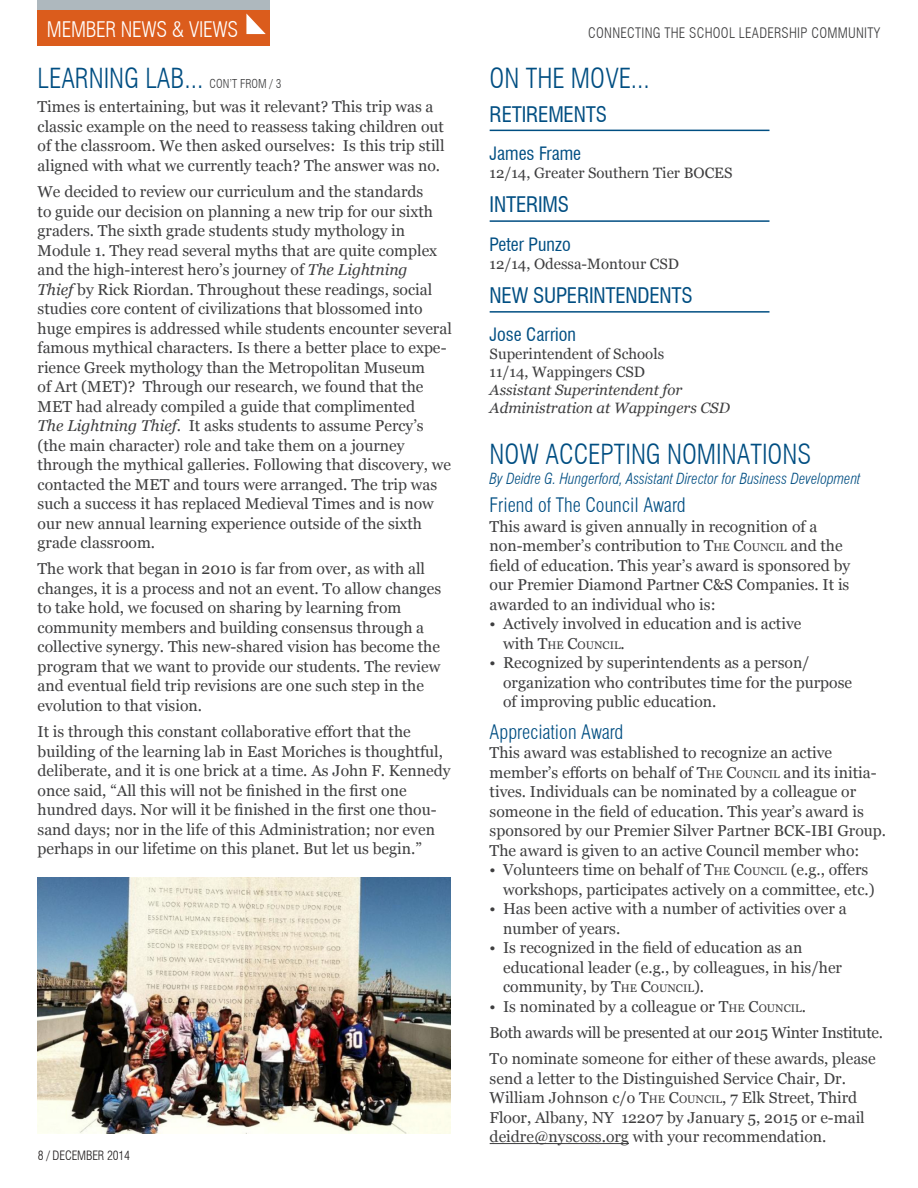
<style>
.page{position:relative;width:918px;height:1188px;background:#fff}
.page>*{position:absolute;margin:0;border:0;box-sizing:border-box;transform-origin:0 0}
.Regular_Story_Headli{font:300 condensed 27px "Swiss 721 BT";color:#004e82}
.On_the_Move_Sections{font:condensed 21px "Swiss 721 BT";letter-spacing:-.01em;color:#004e82}
.t1{font:300 condensed 21px "Swiss 721 BT";letter-spacing:-.01em;color:#fff}
.Regular_Story_Sub-He{font:300 condensed 19.5px "Swiss 721 BT";color:#004e82}
.On_the_Move_Name{font:condensed 18px "Swiss 721 BT";color:#004e82}
.Regular_Story_Body{font:15.75px/19.5px "Georgia";color:#3e3e3f}
.Regular_Story_Body-2{font:15.75px "Georgia";letter-spacing:-.02em;color:#3e3e3f}
.On_the_Move_plain_bo{font:15px "Georgia";color:#3e3e3f}
.Regular_Story_Headli-2{font:italic 300 condensed 15px "Swiss 721 BT";color:#004e82}
.On_the_move_italics{font:italic 15px/18px "Georgia";color:#3e3e3f}
.t2{font:300 condensed 14.1px "Swiss 721 BT";letter-spacing:.02em;color:#3e3e3f}
.t3{font:300 condensed 12.6px "Swiss 721 BT";letter-spacing:-.01em;color:#231f20}
.Regular_Story_Headli-3{font:300 condensed 12px "Swiss 721 BT";color:#3e3e3f}
.Regular_Story_Body-3{font:10.95px "Georgia";color:#3e3e3f}
.s1{font-style:italic}
.s2{font-style:inherit}
.s3{font-size:10.95px}
.s4{font-size:15.75px}
</style>
<div class="page">
<hr style="left:490px;top:130px;width:279px;height:1px;background:#004e82">
<hr style="left:490px;top:220px;width:279px;height:2px;background:#004e82">
<hr style="left:490px;top:311px;width:279px;height:2px;background:#004e82">
<div style="left:38px;top:0;width:232px;height:14px;background:#aeb8be"></div>
<div style="left:38px;top:10px;width:232px;height:36px;background:#db5c1c"></div>
<svg style="left:246px;top:14px;width:20px;height:20px"></svg>
<img style="left:38px;top:877px;width:412px;height:256px">
<hr style="left:490px;top:1143px;width:139px;height:1px;background:#3e3e3f">
<p class="t1" style="left:47px;top:17px;width:193px">MEMBER NEWS &amp; VIEWS</p>
<p class="Regular_Story_Headli" style="left:38px;top:62px;width:167px">LEARNING LAB...</p>
<p class="Regular_Story_Headli-3" style="left:210px;top:76px;width:73px">CON’T FROM / 3</p>
<p class="Regular_Story_Body" style="left:38px;top:97px;width:409px">Times is entertaining, but was it relevant? This trip was a classic example on the need to reassess taking children out of the classroom. We then asked ourselves: Is this trip still aligned with what we currently teach? The answer was no.</p>
<p class="Regular_Story_Body" style="left:38px;top:182px;width:416px">We decided to review our curriculum and the standards<br>to guide our decision on planning a new trip for our sixth graders. The sixth grade students study mythology in Module 1. They read several myths that are quite complex and the high-interest hero’s journey of <span class="s1">The Lightning<br>Thief</span> by Rick Riordan. Throughout these readings, social studies core content of civilizations that blossomed into huge empires is addressed while students encounter several famous mythical characters. Is there a better place to expe&shy;rience Greek mythology than the Metropolitan Museum<br>of Art (MET)? Through our research, we found that the MET had already compiled a guide that complimented<br><span class="s1">The Lightning Thief</span>. It asks students to assume Percy’s (the main character) role and take them on a journey through the mythical galleries. Following that discovery, we contacted the MET and tours were arranged. The trip was such a success it has replaced Medieval Times and is now our new annual learning experience outside of the sixth grade classroom.</p>
<p class="Regular_Story_Body" style="left:38px;top:559px;width:405px">The work that began in 2010 is far from over, as with all changes, it is a process and not an event. To allow changes to take hold, we focused on sharing by learning from community members and building consensus through a collective synergy. This new-shared vision has become the program that we want to provide our students. The review and eventual field trip revisions are one such step in the evolution to that vision.</p>
<p class="Regular_Story_Body" style="left:38px;top:722px;width:414px">It is through this constant collaborative effort that the building of the learning lab in East Moriches is thoughtful, deliberate, and it is one brick at a time. As John F. Kennedy once said, “All this will not be finished in the first one hundred days. Nor will it be finished in the first one thou&shy;sand days; nor in the life of this Administration; nor even perhaps in our lifetime on this planet. But let us begin.”</p>
<p class="t3" style="left:38px;top:1148px;width:94px">8 / DECEMBER 2014</p>
<p class="t2" style="left:588px;top:24px;width:294px">CONNECTING THE SCHOOL LEADERSHIP COMMUNITY</p>
<p class="Regular_Story_Headli" style="left:490px;top:62px;width:162px">ON THE MOVE...</p>
<p class="On_the_Move_Sections" style="left:490px;top:101px;width:119px">RETIREMENTS</p>
<p class="On_the_Move_Name" style="left:490px;top:142px;width:93px">James Frame</p>
<p class="On_the_Move_plain_bo" style="left:490px;top:164px;width:244px">12/14, Greater Southern Tier BOCES</p>
<p class="On_the_Move_Sections" style="left:490px;top:192px;width:81px">INTERIMS</p>
<p class="On_the_Move_Name" style="left:490px;top:233px;width:83px">Peter Punzo</p>
<p class="On_the_Move_plain_bo" style="left:490px;top:254px;width:191px">12/14, Odessa-Montour CSD</p>
<p class="On_the_Move_Sections" style="left:490px;top:283px;width:205px">NEW SUPERINTENDENTS</p>
<p class="On_the_Move_Name" style="left:490px;top:324px;width:88px">Jose Carrion</p>
<p class="On_the_Move_plain_bo" style="left:490px;top:345px;width:176px">Superintendent of Schools</p>
<p class="On_the_Move_plain_bo" style="left:490px;top:363px;width:157px">11/14, Wappingers CSD</p>
<p class="On_the_move_italics" style="left:490px;top:381px;width:242px">Assistant Superintendent for<br>Administration at Wappingers CSD</p>
<p class="Regular_Story_Headli" style="left:490px;top:438px;width:323px">NOW ACCEPTING NOMINATIONS</p>
<p class="Regular_Story_Headli-2" style="left:490px;top:470px;width:372px">By Deidre G. Hungerford, Assistant Director for Business Development</p>
<p class="Regular_Story_Sub-He" style="left:490px;top:493px;width:198px">Friend of The Council Award</p>
<p class="Regular_Story_Body" style="left:490px;top:517px;width:362px">This award is given annually in recognition of a non-member’s contribution to <span class="s2">T</span><span class="s3">HE</span> <span class="s2">C</span><span class="s3">OUNCIL</span> and the field of education. This year’s award is sponsored by our Premier Diamond Partner C&amp;S Companies. It is awarded to an individual who is:</p>
<p class="Regular_Story_Body" style="left:490px;top:614px;width:313px">• Actively involved in education and is active</p>
<p class="Regular_Story_Body-3" style="left:503px;top:638px;width:123px"><span class="s4">with</span> <span class="s4">T</span>HE <span class="s4">C</span>OUNCIL<span class="s4">.</span></p>
<p class="Regular_Story_Body" style="left:503px;top:653px;width:351px;text-indent:-13px">• Recognized by superintendents as a person/ organization who contributes time for the purpose of improving public education.</p>
<p class="Regular_Story_Sub-He" style="left:490px;top:720px;width:135px">Appreciation Award</p>
<p class="Regular_Story_Body" style="left:490px;top:743px;width:398px">This award was established to recognize an active member’s efforts on behalf of <span class="s2">T</span><span class="s3">HE</span> <span class="s2">C</span><span class="s3">OUNCIL</span> and its initia&shy;tives. Individuals can be nominated by a colleague or someone in the field of education. This year’s award is sponsored by our Premier Silver Partner BCK-IBI Group.<br>The award is given to an active Council member who:</p>
<p class="Regular_Story_Body" style="left:503px;top:860px;width:373px;text-indent:-13px">• Volunteers time on behalf of <span class="s2">T</span><span class="s3">HE</span> <span class="s2">C</span><span class="s3">OUNCIL</span> (e.g., offers workshops, participates actively on a committee, etc.)</p>
<p class="Regular_Story_Body" style="left:503px;top:899px;width:345px;text-indent:-13px">• Has been active with a number of activities over a number of years.</p>
<p class="Regular_Story_Body" style="left:503px;top:938px;width:340px;text-indent:-13px">• Is recognized in the field of education as an educational leader (e.g., by colleagues, in his/her community, by <span class="s2">T</span><span class="s3">HE</span> <span class="s2">C</span><span class="s3">OUNCIL</span>).</p>
<p class="Regular_Story_Body" style="left:490px;top:997px;width:318px">• Is nominated by a colleague or <span class="s2">T</span><span class="s3">HE</span> <span class="s2">C</span><span class="s3">OUNCIL</span>.</p>
<p class="Regular_Story_Body-2" style="left:490px;top:1023px;width:395px">Both awards will be presented at our 2015 Winter Institute.</p>
<p class="Regular_Story_Body" style="left:490px;top:1049px;width:388px">To nominate someone for either of these awards, please send a letter to the Distinguished Service Chair, Dr.<br>William Johnson c/o <span class="s2">T</span><span class="s3">HE</span> <span class="s2">C</span><span class="s3">OUNCIL</span>, 7 Elk Street, Third Floor, Albany, NY 12207 by January 5, 2015 or e-mail deidre@nyscoss.org with your recommendation.</p>
</div>
